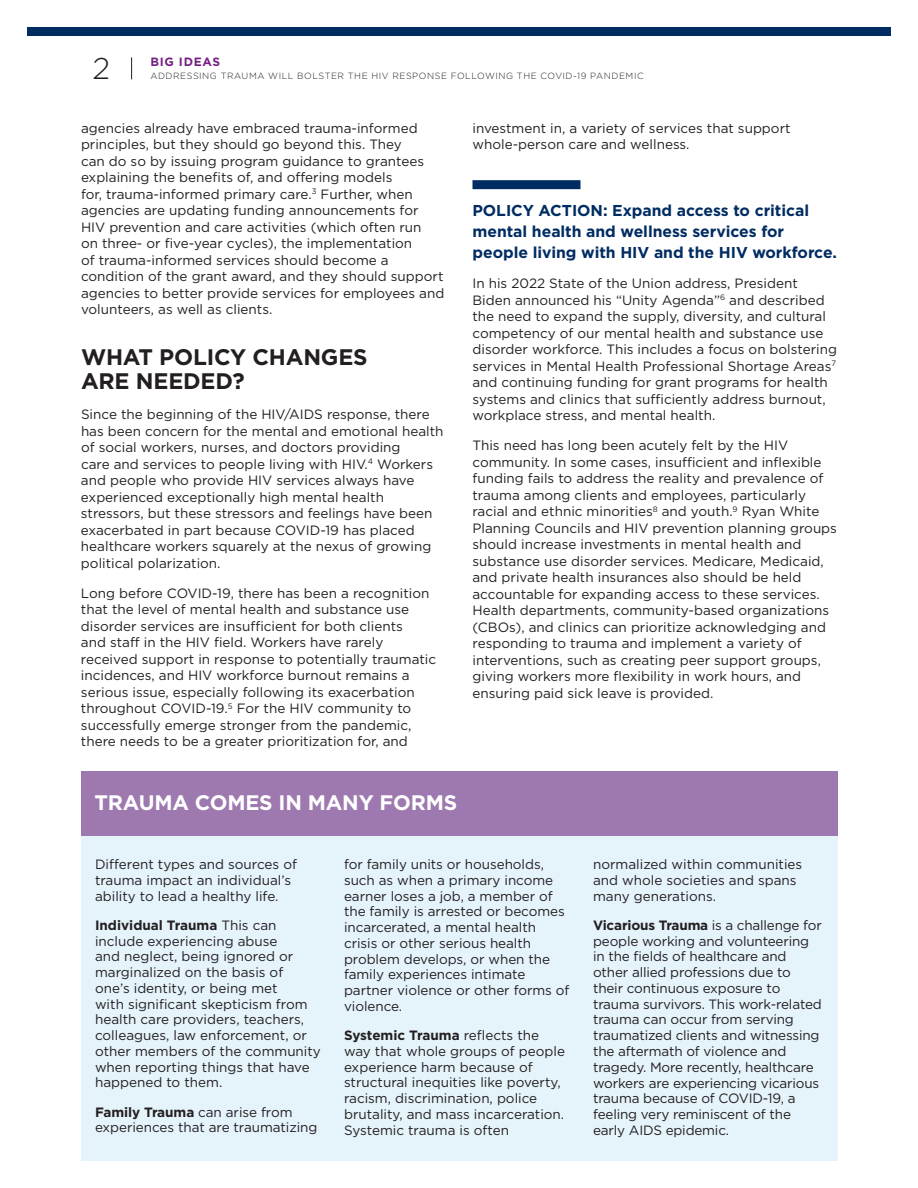
<style>
.page{position:relative;width:918px;height:1188px;background:#fff}
.page>*{position:absolute;margin:0;border:0;box-sizing:border-box;transform-origin:0 0}
.t1{font:300 30px "Gotham";color:#231f20}
.t2{font:700 22.5px/24px "Gotham";letter-spacing:-.01em;color:#231f20}
.t3{font:700 21px "Gotham";letter-spacing:-.01em;color:#fff}
.t4{font:700 15.75px/21px "Gotham";letter-spacing:-.005em;color:#002c62}
.t5{font:13.5px/16.5px "Gotham";color:#231f20}
.t6{font:700 12px "Gotham";letter-spacing:.06em;color:#752183}
.t7{font:300 9px "Gotham";letter-spacing:.06em;color:#231f20}
.s1{font-weight:700}
</style>
<div class="page">
<div style="left:81px;top:836px;width:756px;height:325px;background:#e5f3fb"></div>
<svg style="left:131px;top:57px;width:1px;height:22px"></svg>
<div style="left:27px;top:27px;width:864px;height:9px;background:#002c62"></div>
<div style="left:473px;top:180px;width:108px;height:9px;background:#002c62"></div>
<div style="left:81px;top:771px;width:756px;height:65px;background:#9d79af"></div>
<h1 class="t1" style="left:92px;top:58px;width:19px">2</h1>
<p class="t6" style="left:150px;top:57px;width:71px">BIG IDEAS</p>
<p class="t7" style="left:150px;top:73px;width:495px">ADDRESSING TRAUMA WILL BOLSTER THE HIV RESPONSE FOLLOWING THE COVID-19 PANDEMIC</p>
<p class="t5" style="left:81px;top:121px;width:365px">agencies already have embraced trauma-informed principles, but they should go beyond this. They<br>can do so by issuing program guidance to grantees explaining the benefits of, and offering models<br>for, trauma-informed primary care.<sup>3</sup> Further, when agencies are updating funding announcements for HIV prevention and care activities (which often run<br>on three- or five-year cycles), the implementation<br>of trauma-informed services should become a condition of the grant award, and they should support agencies to better provide services for employees and volunteers, as well as clients.</p>
<h2 class="t2" style="left:81px;top:347px;width:288px">WHAT POLICY CHANGES<br>ARE NEEDED?</h2>
<p class="t5" style="left:81px;top:407px;width:364px">Since the beginning of the HIV/AIDS response, there has been concern for the mental and emotional health of social workers, nurses, and doctors providing<br>care and services to people living with HIV.<sup>4</sup> Workers and people who provide HIV services always have experienced exceptionally high mental health stressors, but these stressors and feelings have been exacerbated in part because COVID-19 has placed healthcare workers squarely at the nexus of growing political polarization.</p>
<p class="t5" style="left:81px;top:586px;width:357px">Long before COVID-19, there has been a recognition that the level of mental health and substance use disorder services are insufficient for both clients<br>and staff in the HIV field. Workers have rarely received support in response to potentially traumatic incidences, and HIV workforce burnout remains a serious issue, especially following its exacerbation throughout COVID-19.<sup>5</sup> For the HIV community to successfully emerge stronger from the pandemic, there needs to be a greater prioritization for, and</p>
<p class="t5" style="left:472px;top:121px;width:320px">investment in, a variety of services that support whole-person care and wellness.</p>
<h3 class="t4" style="left:473px;top:201px;width:366px">POLICY ACTION: Expand access to critical mental health and wellness services for people living with HIV and the HIV workforce.</h3>
<p class="t5" style="left:473px;top:276px;width:366px">In his 2022 State of the Union address, President Biden announced his “Unity Agenda”<sup>6</sup> and described the need to expand the supply, diversity, and cultural competency of our mental health and substance use disorder workforce. This includes a focus on bolstering services in Mental Health Professional Shortage Areas<sup>7 </sup>and continuing funding for grant programs for health systems and clinics that sufficiently address burnout, workplace stress, and mental health.</p>
<p class="t5" style="left:473px;top:438px;width:366px">This need has long been acutely felt by the HIV community. In some cases, insufficient and inflexible funding fails to address the reality and prevalence of trauma among clients and employees, particularly racial and ethnic minorities<sup>8</sup> and youth.<sup>9</sup> Ryan White Planning Councils and HIV prevention planning groups should increase investments in mental health and substance use disorder services. Medicare, Medicaid, and private health insurances also should be held accountable for expanding access to these services.<br>Health departments, community-based organizations (CBOs), and clinics can prioritize acknowledging and responding to trauma and implement a variety of interventions, such as creating peer support groups, giving workers more flexibility in work hours, and ensuring paid sick leave is provided.</p>
<h3 class="t3" style="left:95px;top:795px;width:364px">TRAUMA COMES IN MANY FORMS</h3>
<p class="t5" style="left:95px;top:857px;width:204px;line-height:15.8px">Different types and sources of trauma impact an individual’s ability to lead a healthy life.</p>
<p class="t5" style="left:95px;top:918px;width:227px;line-height:15.8px"><span class="s1">Individual Trauma</span> This can include experiencing abuse<br>and neglect, being ignored or marginalized on the basis of one’s identity, or being met<br>with significant skepticism from health care providers, teachers, colleagues, law enforcement, or other members of the community when reporting things that have happened to them.</p>
<p class="t5" style="left:95px;top:1105px;width:224px;line-height:15.8px"><span class="s1">Family Trauma</span> can arise from experiences that are traumatizing</p>
<p class="t5" style="left:344px;top:857px;width:227px;line-height:15.8px">for family units or households, such as when a primary income earner loses a job, a member of the family is arrested or becomes incarcerated, a mental health crisis or other serious health problem develops, or when the family experiences intimate partner violence or other forms of violence.</p>
<p class="t5" style="left:344px;top:1028px;width:223px;line-height:15.8px"><span class="s1">Systemic Trauma</span> reflects the way that whole groups of people experience harm because of structural inequities like poverty, racism, discrimination, police brutality, and mass incarceration.<br>Systemic trauma is often</p>
<p class="t5" style="left:593px;top:857px;width:211px;line-height:15.8px">normalized within communities and whole societies and spans many generations.</p>
<p class="t5" style="left:593px;top:918px;width:230px;line-height:15.8px"><span class="s1">Vicarious Trauma</span> is a challenge for people working and volunteering in the fields of healthcare and other allied professions due to their continuous exposure to trauma survivors. This work-related trauma can occur from serving traumatized clients and witnessing the aftermath of violence and tragedy. More recently, healthcare workers are experiencing vicarious trauma because of COVID-19, a feeling very reminiscent of the early AIDS epidemic.</p>
</div>
